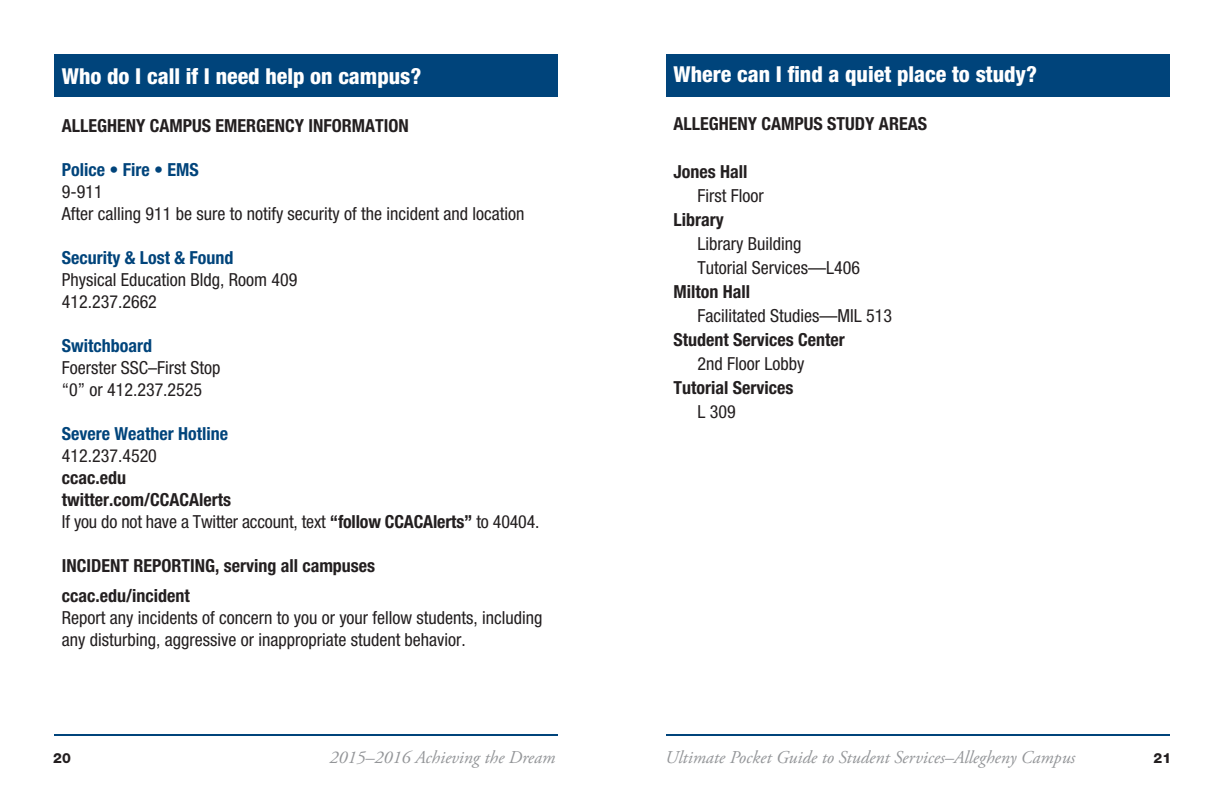
<style>
.page{position:relative;width:1224px;height:792px;background:#fff}
.page>*{position:absolute;margin:0;border:0;box-sizing:border-box;transform-origin:0 0}
.heads{font:800 condensed 22px "Helvetica Neue LT Std";color:#fff}
.text{font:condensed 18px/22px "Helvetica Neue LT Std";color:#231f20}
.subs{font:700 condensed 18px "Helvetica Neue LT Std";color:#231f20}
.text-2{font:700 condensed 18px "Helvetica Neue LT Std";color:#231f20}
.t1{font:italic 18px "Adobe Garamond Pro";color:#939598}
.text-3{font:700 condensed 18px "Helvetica Neue LT Std";color:#00447b}
.t2{font:800 14px "Helvetica Neue LT Std";color:#231f20}
.s1{font-weight:700}
</style>
<div class="page">
<div style="left:666px;top:54px;width:504px;height:42px;background:#00447b"></div>
<div style="left:54px;top:54px;width:504px;height:42px;background:#00447b"></div>
<hr style="left:54px;top:734px;width:504px;height:2px;background:#00447b">
<hr style="left:666px;top:734px;width:504px;height:2px;background:#00447b">
<p class="heads" style="left:62px;top:63px;width:361px">Who do I call if I need help on campus?</p>
<p class="subs" style="left:62px;top:115px;width:348px">ALLEGHENY CAMPUS EMERGENCY INFORMATION</p>
<p class="text-3" style="left:62px;top:159px;width:138px">Police • Fire • EMS</p>
<p class="text" style="left:62px;top:181px;width:42px">9-911</p>
<p class="text" style="left:62px;top:203px;width:464px">After calling 911 be sure to notify security of the incident and location</p>
<p class="text-3" style="left:62px;top:247px;width:173px">Security &amp; Lost &amp; Found</p>
<p class="text" style="left:62px;top:269px;width:237px">Physical Education Bldg, Room 409</p>
<p class="text" style="left:62px;top:291px;width:97px">412.237.2662</p>
<p class="text-3" style="left:62px;top:335px;width:92px">Switchboard</p>
<p class="text" style="left:62px;top:357px;width:160px">Foerster SSC–First Stop</p>
<p class="text" style="left:62px;top:379px;width:142px">“0” or 412.237.2525</p>
<p class="text-3" style="left:62px;top:423px;width:168px">Severe Weather Hotline</p>
<p class="text" style="left:62px;top:445px;width:97px">412.237.4520</p>
<p class="text-2" style="left:62px;top:467px;width:66px">ccac.edu</p>
<p class="text-2" style="left:62px;top:489px;width:171px">twitter.com/CCACAlerts</p>
<p class="text" style="left:62px;top:511px;width:479px">If you do not have a Twitter account, text <span class="s1">“follow CCACAlerts”</span> to 40404.</p>
<p class="text-2" style="left:62px;top:555px;width:315px">INCIDENT REPORTING, serving all campuses</p>
<p class="text-2" style="left:62px;top:585px;width:129px">ccac.edu/incident</p>
<p class="text" style="left:62px;top:607px;width:482px">Report any incidents of concern to you or your fellow students, including any disturbing, aggressive or inappropriate student behavior.</p>
<p class="t2" style="left:53px;top:750px;width:19px">20</p>
<p class="t1" style="left:330px;top:747px;width:227px">2015–2016 Achieving the Dream</p>
<p class="heads" style="left:674px;top:60px;width:365px">Where can I find a quiet place to study?</p>
<p class="subs" style="left:674px;top:112px;width:255px">ALLEGHENY CAMPUS STUDY AREAS</p>
<p class="subs" style="left:674px;top:160px;width:75px">Jones Hall</p>
<p class="text" style="left:698px;top:184px;width:68px">First Floor</p>
<p class="subs" style="left:674px;top:208px;width:52px">Library</p>
<p class="text" style="left:698px;top:232px;width:105px">Library Building</p>
<p class="text" style="left:698px;top:256px;width:164px">Tutorial Services—L406</p>
<p class="subs" style="left:674px;top:280px;width:78px">Milton Hall</p>
<p class="text" style="left:698px;top:304px;width:196px">Facilitated Studies—MIL 513</p>
<p class="subs" style="left:674px;top:328px;width:173px">Student Services Center</p>
<p class="text" style="left:698px;top:352px;width:108px">2nd Floor Lobby</p>
<p class="subs" style="left:674px;top:376px;width:121px">Tutorial Services</p>
<p class="text" style="left:698px;top:400px;width:40px">L 309</p>
<p class="t1" style="left:665px;top:747px;width:412px">Ultimate Pocket Guide to Student Services–Allegheny Campus</p>
<p class="t2" style="left:1154px;top:750px;width:19px">21</p>
</div>
